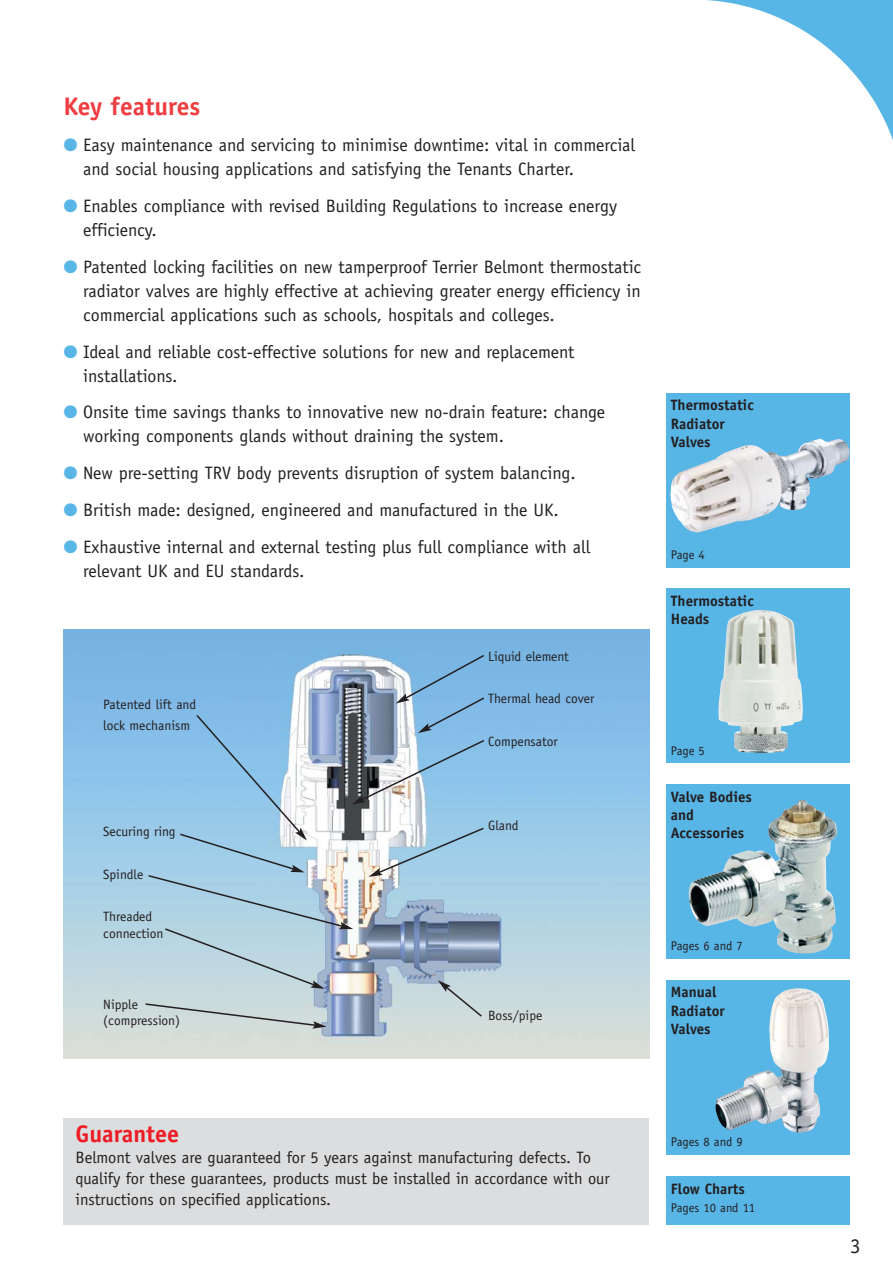
<style>
.page{position:relative;width:893px;height:1287px;background:#fff}
.page>*{position:absolute;margin:0;border:0;box-sizing:border-box;transform-origin:0 0}
.t1{font:700 25.5px "Officina Sans";color:#ef3d42}
.t2{font:700 24px "Officina Sans";color:#ed1c24}
.t3{font:21px "Officina Sans";color:#231f20}
.t4{font:18px/24px "Officina Sans";color:#231f20}
.t5{font:16.5px/21px "Officina Sans";color:#231f20}
.t6{font:700 15px/18.3px "Officina Sans";color:#231f20}
.t7{font:13.5px/16.5px "Officina Sans";color:#231f20}
.t8{font:12.6px "Officina Sans";letter-spacing:-.01em;color:#231f20}
.s1{color:#58b6e7}
</style>
<div class="page">
<img style="left:64px;top:629px;width:585px;height:429px">
<div style="left:666px;top:393px;width:184px;height:174px;background:#58b6e7"></div>
<img style="left:670px;top:438px;width:180px;height:95px">
<div style="left:666px;top:589px;width:184px;height:174px;background:#58b6e7"></div>
<img style="left:718px;top:610px;width:85px;height:143px">
<div style="left:666px;top:784px;width:184px;height:174px;background:#58b6e7"></div>
<img style="left:688px;top:800px;width:149px;height:153px">
<div style="left:666px;top:980px;width:184px;height:174px;background:#58b6e7"></div>
<img style="left:715px;top:988px;width:114px;height:145px">
<div style="left:666px;top:1175px;width:184px;height:49px;background:#58b6e7"></div>
<div style="left:64px;top:1118px;width:585px;height:106px;background:#dcddde"></div>
<svg style="left:144px;top:653px;width:342px;height:375px;background:#a3c1d6"></svg>
<svg style="left:706px;top:0;width:187px;height:140px"></svg>
<h1 class="t1" style="left:64px;top:96px;width:138px">Key features</h1>
<p class="t4" style="left:83px;top:135px;width:553px;text-indent:-20px"><span class="s1">●</span> Easy maintenance and servicing to minimise downtime: vital in commercial and social housing applications and satisfying the Tenants Charter.</p>
<p class="t4" style="left:83px;top:195px;width:535px;text-indent:-20px"><span class="s1">●</span> Enables compliance with revised Building Regulations to increase energy efficiency.</p>
<p class="t4" style="left:83px;top:256px;width:559px;text-align:justify;text-indent:-20px"><span class="s1">●</span> Patented locking facilities on new tamperproof Terrier Belmont thermostatic radiator valves are highly effective at achieving greater energy efficiency in commercial applications such as schools, hospitals and colleges.</p>
<p class="t4" style="left:83px;top:341px;width:493px;text-indent:-20px"><span class="s1">●</span> Ideal and reliable cost-effective solutions for new and replacement installations.</p>
<p class="t4" style="left:83px;top:402px;width:523px;text-indent:-20px"><span class="s1">●</span> Onsite time savings thanks to innovative new no-drain feature: change working components glands without draining the system.</p>
<p class="t4" style="left:64px;top:462px;width:514px"><span class="s1">●</span> New pre-setting TRV body prevents disruption of system balancing.</p>
<p class="t4" style="left:64px;top:499px;width:497px"><span class="s1">●</span> British made: designed, engineered and manufactured in the UK.</p>
<p class="t4" style="left:83px;top:536px;width:509px;text-indent:-20px"><span class="s1">●</span> Exhaustive internal and external testing plus full compliance with all relevant UK and EU standards.</p>
<p class="t7" style="left:103px;top:694px;width:94px;line-height:21px">Patented lift and lock mechanism</p>
<p class="t7" style="left:103px;top:824px;width:74px">Securing ring</p>
<p class="t7" style="left:103px;top:867px;width:42px">Spindle</p>
<p class="t7" style="left:103px;top:909px;width:62px">Threaded connection</p>
<p class="t7" style="left:103px;top:997px;width:79px">Nipple (compression)</p>
<p class="t7" style="left:488px;top:649px;width:82px">Liquid element</p>
<p class="t7" style="left:488px;top:691px;width:108px">Thermal head cover</p>
<p class="t7" style="left:488px;top:734px;width:71px">Compensator</p>
<p class="t7" style="left:488px;top:818px;width:32px">Gland</p>
<p class="t7" style="left:488px;top:1008px;width:56px">Boss/pipe</p>
<p class="t6" style="left:671px;top:397px;width:84px">Thermostatic<br>Radiator<br>Valves</p>
<p class="t8" style="left:671px;top:550px;width:35px">Page 4</p>
<p class="t6" style="left:671px;top:593px;width:84px">Thermostatic<br>Heads</p>
<p class="t8" style="left:671px;top:745px;width:35px">Page 5</p>
<p class="t6" style="left:671px;top:788px;width:83px">Valve Bodies and<br>Accessories</p>
<p class="t8" style="left:671px;top:941px;width:73px">Pages 6 and 7</p>
<p class="t6" style="left:671px;top:984px;width:55px">Manual<br>Radiator<br>Valves</p>
<h2 class="t2" style="left:76px;top:1124px;width:105px">Guarantee</h2>
<p class="t5" style="left:76px;top:1148px;width:536px">Belmont valves are guaranteed for 5 years against manufacturing defects. To qualify for these guarantees, products must be installed in accordance with our instructions on specified applications.</p>
<p class="t8" style="left:671px;top:1137px;width:73px">Pages 8 and 9</p>
<p class="t6" style="left:671px;top:1180px;width:75px">Flow Charts</p>
<p class="t8" style="left:671px;top:1203px;width:86px">Pages 10 and 11</p>
<p class="t3" style="left:850px;top:1238px;width:12px">3</p>
</div>
